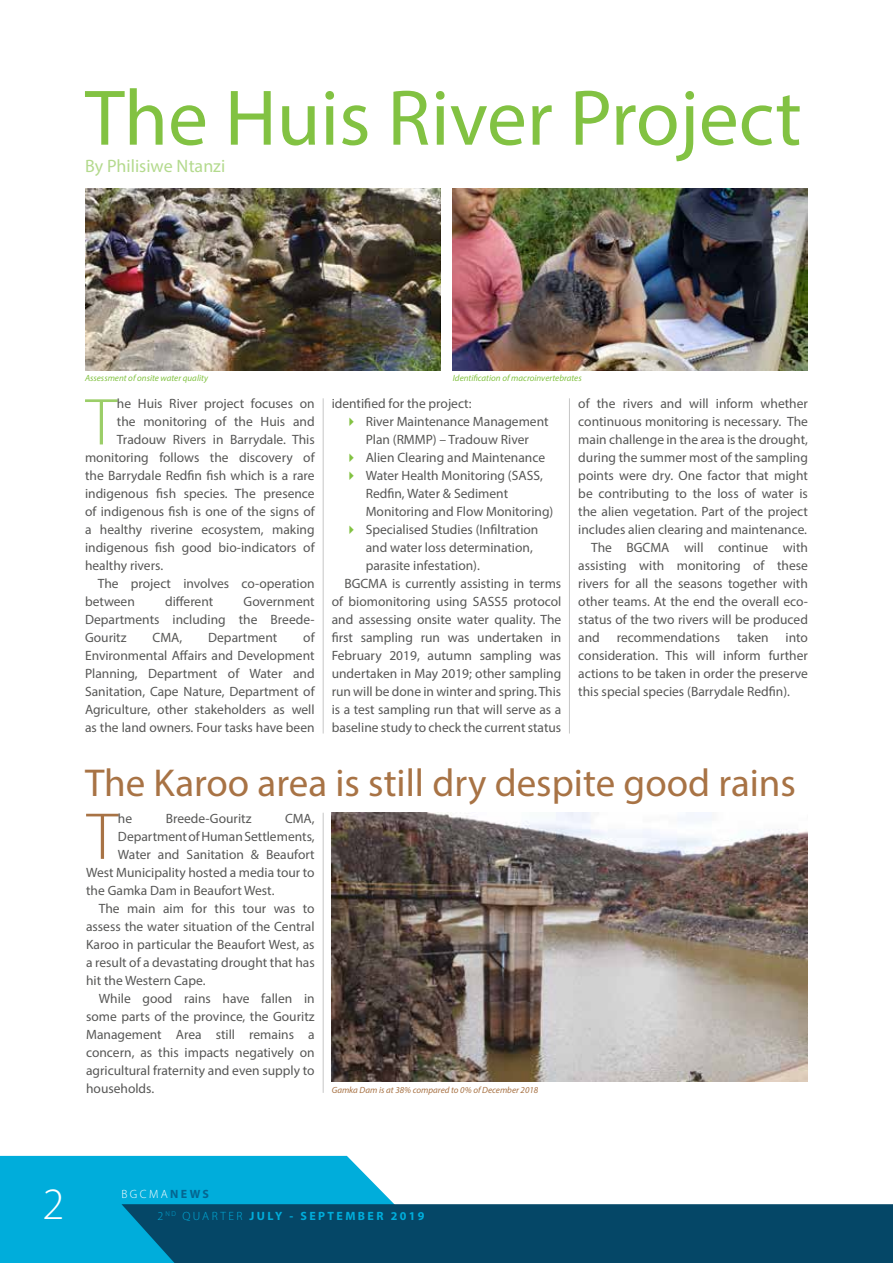
<style>
.page{position:relative;width:893px;height:1263px;background:#fff}
.page>*{position:absolute;margin:0;border:0;box-sizing:border-box;transform-origin:0 0}
.t1{font:79.5px "Myriad Pro";color:#82c242}
.t2{font:300 66.9px "Myriad Pro";color:#9bce68}
.t3{font:300 66.9px "Myriad Pro";color:#a87345}
.t4{font:300 45px "Myriad Pro";color:#fff}
.t5{font:39px "Myriad Pro";color:#a87345}
.t6{font:18px "Myriad Pro";color:#b4da8e}
.t7{font:13.5px/18px "Myriad Pro";color:#575756;text-align:justify}
.t8{font:700 12px "Myriad Pro";letter-spacing:.2em;color:#00addb}
.t9{font:300 12px "Myriad Pro";letter-spacing:.2em;color:#fff}
.t10{font:italic 9px "Myriad Pro";color:#82c242}
.t11{font:italic 9px "Myriad Pro";color:#a87345}
.s1{color:#82c242}
.s2{font-weight:700;color:#056691}
.s3{font-weight:300}
</style>
<div class="page">
<div style="left:0;top:1156px;width:394px;height:107px;background:#00addb"></div>
<div style="left:122px;top:1204px;width:771px;height:59px;background:#054767"></div>
<img style="left:85px;top:189px;width:355px;height:181px">
<img style="left:453px;top:189px;width:355px;height:181px">
<hr style="left:323px;top:398px;width:1px;height:335px;background:#c6c6c6">
<hr style="left:569px;top:398px;width:1px;height:335px;background:#c6c6c6">
<hr style="left:323px;top:813px;width:1px;height:280px;background:#c6c6c6">
<img style="left:332px;top:813px;width:476px;height:268px">
<h1 class="t1" style="left:85px;top:69px;width:718px">The Huis River Project</h1>
<h3 class="t6" style="left:85px;top:155px;width:142px">By Philisiwe Ntanzi</h3>
<p class="t10" style="left:85px;top:373px;width:124px">Assessment of onsite water quality</p>
<p class="t10" style="left:453px;top:373px;width:130px">Identification of macroinvertebrates</p>
<h2 class="t2" style="left:86px;top:385px;width:33px">T</h2>
<p class="t7" style="left:117px;top:395px;width:199px">he Huis River project focuses on</p>
<p class="t7" style="left:117px;top:413px;width:199px">the monitoring of the Huis and</p>
<p class="t7" style="left:117px;top:431px;width:199px">Tradouw Rivers in Barrydale. This</p>
<p class="t7" style="left:85px;top:449px;width:231px">monitoring follows the discovery of</p>
<p class="t7" style="left:85px;top:467px;width:231px">the Barrydale Redfin fish which is a rare</p>
<p class="t7" style="left:85px;top:485px;width:231px">indigenous fish species. The presence</p>
<p class="t7" style="left:85px;top:503px;width:231px">of indigenous fish is one of the signs of</p>
<p class="t7" style="left:85px;top:521px;width:231px">a healthy riverine ecosystem, making</p>
<p class="t7" style="left:85px;top:539px;width:231px">indigenous fish good bio-indicators of</p>
<p class="t7" style="left:85px;top:557px;width:80px">healthy rivers.</p>
<p class="t7" style="left:98px;top:575px;width:218px">The project involves co-operation</p>
<p class="t7" style="left:85px;top:593px;width:51px">between</p>
<p class="t7" style="left:165px;top:593px;width:50px">different</p>
<p class="t7" style="left:85px;top:593px;width:231px;text-indent:158px">Government Departments including the Breede-Gouritz</p>
<p class="t7" style="left:85px;top:629px;width:231px;text-indent:218px">of Environmental Affairs and Development Planning, Department of Water and Sanitation, Cape Nature, Department of Agriculture, other stakeholders as well as the land owners. Four tasks have been</p>
<p class="t7" style="left:153px;top:629px;width:31px">CMA,</p>
<p class="t7" style="left:208px;top:629px;width:71px">Department</p>
<p class="t7" style="left:332px;top:395px;width:141px">identified for the project:</p>
<p class="t7" style="left:344px;top:413px;width:206px;text-align:center"><span class="s1">✔</span> River Maintenance Management<br>Plan (RMMP) – Tradouw River</p>
<p class="t7" style="left:344px;top:449px;width:202px"><span class="s1">✔</span> Alien Clearing and Maintenance</p>
<p class="t7" style="left:366px;top:467px;width:189px;text-align:left;text-indent:-21px"><span class="s1">✔</span> Water Health Monitoring (SASS,<br>Redfin, Water &amp; Sediment<br>Monitoring and Flow Monitoring)</p>
<p class="t7" style="left:344px;top:521px;width:196px"><span class="s1">✔</span> Specialised Studies (Infiltration</p>
<p class="t7" style="left:366px;top:539px;width:169px">and water loss determination,</p>
<p class="t7" style="left:366px;top:557px;width:116px">parasite infestation).</p>
<p class="t7" style="left:344px;top:575px;width:218px">BGCMA is currently assisting in terms</p>
<p class="t7" style="left:332px;top:593px;width:231px">of biomonitoring using SASS5 protocol</p>
<p class="t7" style="left:332px;top:611px;width:231px">and assessing onsite water quality. The</p>
<p class="t7" style="left:332px;top:629px;width:231px">first sampling run was undertaken in</p>
<p class="t7" style="left:332px;top:647px;width:231px">February 2019, autumn sampling was</p>
<p class="t7" style="left:332px;top:665px;width:231px">undertaken in May 2019; other sampling</p>
<p class="t7" style="left:332px;top:683px;width:231px">run will be done in winter and spring. This</p>
<p class="t7" style="left:332px;top:701px;width:231px">is a test sampling run that will serve as a</p>
<p class="t7" style="left:332px;top:719px;width:231px">baseline study to check the current status</p>
<p class="t7" style="left:578px;top:395px;width:231px">of the rivers and will inform whether</p>
<p class="t7" style="left:578px;top:412px;width:231px">continuous monitoring is necessary. The</p>
<p class="t7" style="left:578px;top:430px;width:231px">main challenge in the area is the drought,</p>
<p class="t7" style="left:578px;top:448px;width:231px">during the summer most of the sampling</p>
<p class="t7" style="left:578px;top:466px;width:231px">points were dry. One factor that might</p>
<p class="t7" style="left:578px;top:484px;width:231px">be contributing to the loss of water is</p>
<p class="t7" style="left:578px;top:502px;width:231px">the alien vegetation. Part of the project</p>
<p class="t7" style="left:578px;top:520px;width:230px">includes alien clearing and maintenance.</p>
<p class="t7" style="left:591px;top:538px;width:218px">The BGCMA will continue with</p>
<p class="t7" style="left:578px;top:556px;width:231px">assisting with monitoring of these</p>
<p class="t7" style="left:578px;top:574px;width:231px">rivers for all the seasons together with</p>
<p class="t7" style="left:578px;top:592px;width:231px">other teams. At the end the overall eco-</p>
<p class="t7" style="left:578px;top:610px;width:231px">status of the two rivers will be produced</p>
<p class="t7" style="left:578px;top:628px;width:23px">and</p>
<p class="t7" style="left:617px;top:628px;width:105px">recommendations</p>
<p class="t7" style="left:737px;top:628px;width:33px">taken</p>
<p class="t7" style="left:578px;top:628px;width:231px;text-indent:207px">into consideration. This will inform further actions to be taken in order the preserve this special species (Barrydale Redfin).</p>
<h3 class="t5" style="left:85px;top:759px;width:712px">The Karoo area is still dry despite good rains</h3>
<h2 class="t3" style="left:87px;top:800px;width:33px">T</h2>
<p class="t7" style="left:118px;top:809px;width:16px">he</p>
<p class="t7" style="left:166px;top:809px;width:87px">Breede-Gouritz</p>
<p class="t7" style="left:285px;top:809px;width:31px">CMA,</p>
<p class="t7" style="left:118px;top:827px;width:198px">Department of Human Settlements,</p>
<p class="t7" style="left:118px;top:845px;width:198px">Water and Sanitation &amp; Beaufort</p>
<p class="t7" style="left:86px;top:863px;width:230px">West Municipality hosted a media tour to</p>
<p class="t7" style="left:86px;top:881px;width:190px">the Gamka Dam in Beaufort West.</p>
<p class="t7" style="left:99px;top:899px;width:217px">The main aim for this tour was to</p>
<p class="t7" style="left:86px;top:917px;width:230px">assess the water situation of the Central</p>
<p class="t7" style="left:86px;top:935px;width:230px">Karoo in particular the Beaufort West, as</p>
<p class="t7" style="left:86px;top:953px;width:230px">a result of a devastating drought that has</p>
<p class="t7" style="left:86px;top:971px;width:121px">hit the Western Cape.</p>
<p class="t7" style="left:99px;top:989px;width:217px">While good rains have fallen in</p>
<p class="t7" style="left:86px;top:1007px;width:230px">some parts of the province, the Gouritz</p>
<p class="t7" style="left:86px;top:1025px;width:230px">Management Area still remains a</p>
<p class="t7" style="left:86px;top:1043px;width:230px">concern, as this impacts negatively on</p>
<p class="t7" style="left:86px;top:1061px;width:230px">agricultural fraternity and even supply to</p>
<p class="t7" style="left:86px;top:1079px;width:70px">households.</p>
<p class="t11" style="left:332px;top:1084px;width:208px">Gamka Dam is at 38% compared to 0% of December 2018</p>
<h3 class="t4" style="left:43px;top:1179px;width:23px">2</h3>
<p class="t9" style="left:122px;top:1187px;width:89px">BGCMA<span class="s2">NEWS</span></p>
<p class="t8" style="left:157px;top:1208px;width:269px"><span class="s3">2</span> <sup>ND</sup> <span class="s3">QUARTER</span> JULY - SEPTEMBER 2019</p>
</div>
